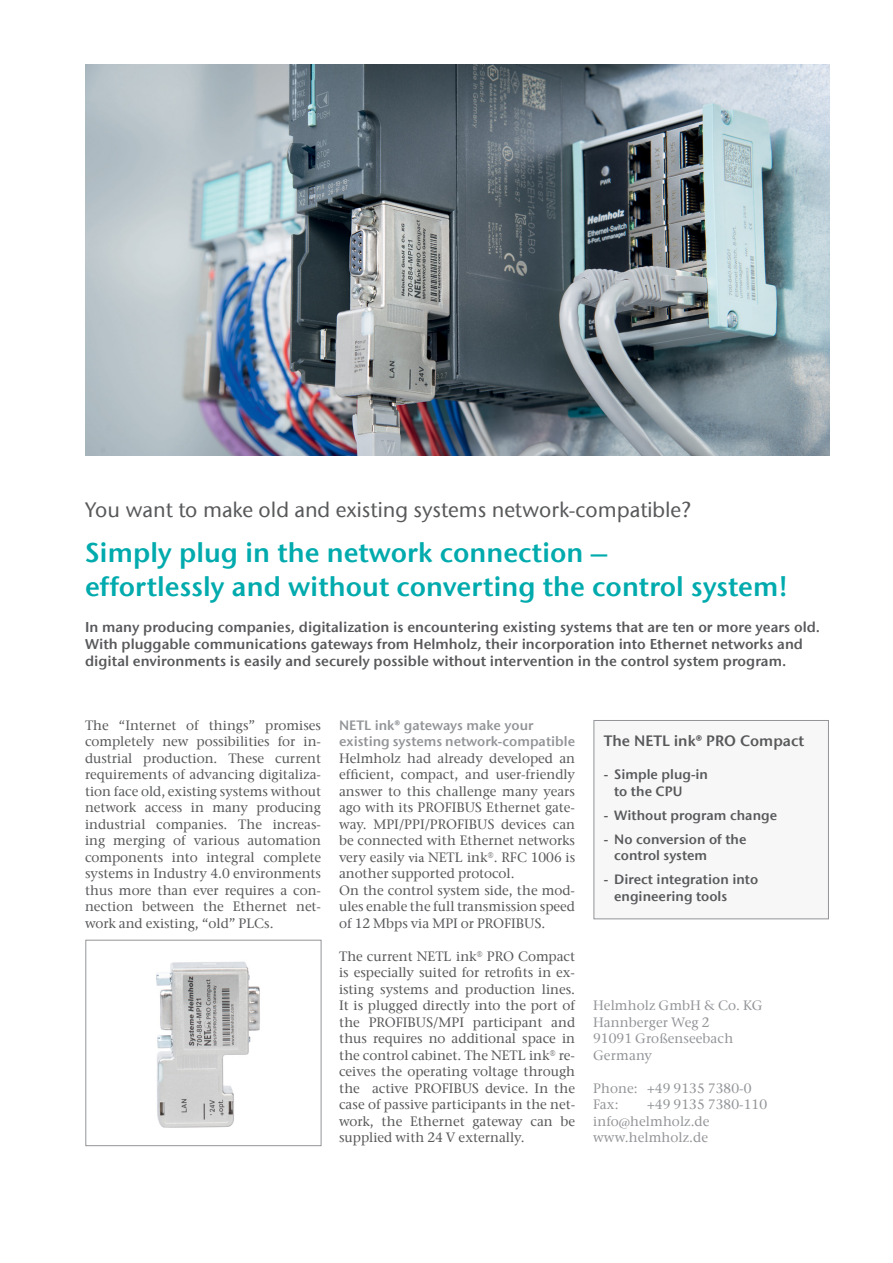
<style>
.page{position:relative;width:893px;height:1263px;background:#fff}
.page>*{position:absolute;margin:0;border:0;box-sizing:border-box;transform-origin:0 0}
.t1{font:27px/33.8px "ITC Stone Sans Com Semi";color:#00aaad}
.t2{font:500 21px "ITC Stone Sans Com";color:#58595b}
.t3{font:15px "ITC Stone Sans Com Semi";color:#58595b}
.t4{font:14.25px/17.2px "ITC Stone Sans Com Semi";color:#58595b}
.t5{font:500 13.5px/16.5px "ITC Stone Serif Com";color:#58595b;text-align:justify}
.t6{font:500 13.5px/16.5px "ITC Stone Serif Com";letter-spacing:.005em;color:#939598}
.t7{font:13.5px/16.5px "ITC Stone Sans Com Semi";color:#58595b}
.t8{font:13.5px/16.5px "ITC Stone Sans Com Semi";color:#939598}
.s1{font-family:"Minion Pro"}
</style>
<div class="page">
<div style="left:593px;top:720px;width:236px;height:199px;background:#f7f7f7;border:1px solid #939598"></div>
<img style="left:85px;top:64px;width:744px;height:392px">
<img style="left:156px;top:961px;width:104px;height:167px">
<div style="left:85px;top:940px;width:236px;height:206px;border:1px solid #939598"></div>
<h2 class="t2" style="left:85px;top:497px;width:608px">You want to make old and existing systems network-compatible?</h2>
<h1 class="t1" style="left:85px;top:535px;width:705px">Simply plug in the network connection –<br>effortlessly and without converting the control system!</h1>
<p class="t4" style="left:85px;top:618px;width:737px">In many producing companies, digitalization is encountering existing systems that are ten or more years old.<br>With pluggable communications gateways from Helmholz, their incorporation into Ethernet networks and digital environments is easily and securely possible without intervention in the control system program.</p>
<p class="t5" style="left:85px;top:717px;width:238px">The “Internet of things” promises completely new possibilities for in&shy;dustrial production. These current requirements of advancing digitaliza&shy;tion face old, existing systems without network access in many producing industrial companies. The increas&shy;ing merging of various automation components into integral complete systems in Industry 4.0 environments thus more than ever requires a con&shy;nection between the Ethernet net&shy;work and existing, “old” PLCs.</p>
<p class="t8" style="left:339px;top:716px;width:238px">NETL ink® gateways make your existing systems network-compatible</p>
<p class="t5" style="left:339px;top:750px;width:238px;text-align:left">Helmholz had already developed an efficient, compact, and user-friendly answer to this challenge many years ago with its PROFIBUS Ethernet gate&shy;way. MPI/PPI/PROFIBUS devices can be connected with Ethernet networks very easily <span class="s1">via</span> NETL ink®. RFC 1006 is another supported protocol.<br>On the control system side, the mod&shy;ules enable the full transmission speed of 12 Mbps via MPI or PROFIBUS.</p>
<p class="t5" style="left:339px;top:948px;width:238px">The current NETL ink® PRO Compact is especially suited for retrofits in ex&shy;isting systems and production lines.<br>It is plugged directly into the port of the PROFIBUS/MPI participant and thus requires no additional space in the control cabinet. The NETL ink® re&shy;ceives the operating voltage through the active PROFIBUS device. In the case of passive participants in the net&shy;work, the Ethernet gateway can be supplied with 24 V externally.</p>
<p class="t3" style="left:604px;top:732px;width:202px">The NETL ink® PRO Compact</p>
<p class="t7" style="left:614px;top:766px;width:95px;text-indent:-10px">- Simple plug-in to the CPU</p>
<p class="t7" style="left:604px;top:806px;width:175px">- Without program change</p>
<p class="t7" style="left:614px;top:830px;width:134px;text-indent:-10px">- No conversion of the control system</p>
<p class="t7" style="left:614px;top:871px;width:146px;text-indent:-10px">- Direct integration into engineering tools</p>
<p class="t6" style="left:593px;top:997px;width:171px">Helmholz GmbH &amp; Co. KG<br>Hannberger Weg 2<br>91091 Großenseebach<br>Germany</p>
<p class="t6" style="left:593px;top:1080px;width:160px">Phone: +49 9135 7380-0<br>Fax:</p>
<p class="t6" style="left:593px;top:1096px;width:176px;text-indent:54px">+49 9135 7380-110 info@helmholz.de www.helmholz.de</p>
</div>
